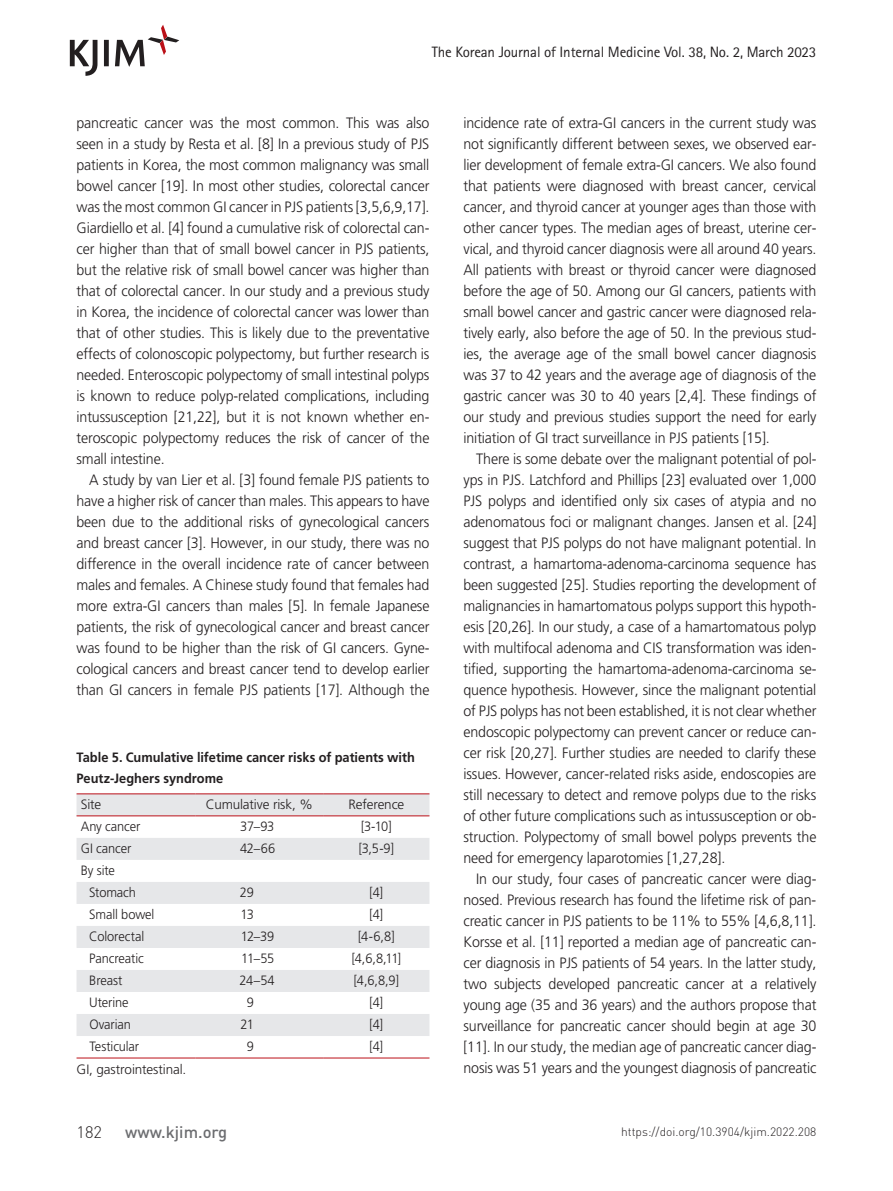
<style>
.page{position:relative;width:893px;height:1191px;background:#fff}
.page>*{position:absolute;margin:0;border:0;box-sizing:border-box;transform-origin:0 0}
.t1{font:500 16.5px "DIN Pro";color:#6c6d70}
.t2{font:300 16.5px "DIN Pro";color:#231f20}
.t3{font:300 15px/21px "Frutiger LT Std";letter-spacing:-.01em;color:#231f20;text-align:justify;scale:.95 1}
.t4{font:15px "Rotis Sans Serif Std";letter-spacing:-.01em;color:#231f20}
.t5{font:300 13.5px/22px "Frutiger LT Std";letter-spacing:-.01em;color:#231f20;scale:.95 1}
.t6{font:700 13.5px/21px "Frutiger LT Std";color:#231f20;scale:.95 1}
.t7{font:300 13.5px "Frutiger LT Std";letter-spacing:-.01em;color:#231f20}
.t8{font:300 12px "DIN Pro";color:#231f20}
</style>
<div class="page">
<svg style="left:70px;top:25px;width:109px;height:51px"></svg>
<svg style="left:77px;top:794px;width:352px;height:242px;fill:#e6e7e9"></svg>
<hr style="left:77px;top:793px;width:119px;height:1px;background:#bb1018">
<hr style="left:196px;top:793px;width:127px;height:1px;background:#bb1018">
<hr style="left:323px;top:793px;width:106px;height:1px;background:#bb1018">
<hr style="left:77px;top:815px;width:119px;height:1px;background:#bb1018">
<hr style="left:196px;top:815px;width:127px;height:1px;background:#bb1018">
<hr style="left:323px;top:815px;width:106px;height:1px;background:#bb1018">
<hr style="left:77px;top:1057px;width:119px;height:1px;background:#bb1018">
<hr style="left:196px;top:1057px;width:127px;height:1px;background:#bb1018">
<hr style="left:323px;top:1057px;width:106px;height:1px;background:#bb1018">
<p class="t4" style="left:432px;top:43px;width:386px">The Korean Journal of Internal Medicine Vol. 38, No. 2, March 2023</p>
<p class="t3" style="left:77px;top:112px;width:373px">pancreatic cancer was the most common. This was also seen in a study by Resta et al. [8] In a previous study of PJS patients in Korea, the most common malignancy was small bowel cancer [19]. In most other studies, colorectal cancer was the most common GI cancer in PJS patients [3,5,6,9,17].<br>Giardiello et al. [4] found a cumulative risk of colorectal can&shy;cer higher than that of small bowel cancer in PJS patients, but the relative risk of small bowel cancer was higher than that of colorectal cancer. In our study and a previous study in Korea, the incidence of colorectal cancer was lower than that of other studies. This is likely due to the preventative effects of colonoscopic polypectomy, but further research is needed. Enteroscopic polypectomy of small intestinal polyps is known to reduce polyp-related complications, including intussusception [21,22], but it is not known whether en&shy;teroscopic polypectomy reduces the risk of cancer of the small intestine.</p>
<p class="t3" style="left:77px;top:469px;width:373px;text-indent:13px">A study by van Lier et al. [3] found female PJS patients to have a higher risk of cancer than males. This appears to have been due to the additional risks of gynecological cancers and breast cancer [3]. However, in our study, there was no difference in the overall incidence rate of cancer between males and females. A Chinese study found that females had more extra-GI cancers than males [5]. In female Japanese patients, the risk of gynecological cancer and breast cancer was found to be higher than the risk of GI cancers. Gyne&shy;cological cancers and breast cancer tend to develop earlier than GI cancers in female PJS patients [17]. Although the</p>
<p class="t6" style="left:77px;top:746px;width:358px">Table 5. Cumulative lifetime cancer risks of patients with<br>Peutz-Jeghers syndrome</p>
<p class="t7" style="left:81px;top:797px;width:22px">Site</p>
<p class="t7" style="left:206px;top:797px;width:108px">Cumulative risk, %</p>
<p class="t7" style="left:348px;top:797px;width:57px">Reference</p>
<p class="t5" style="left:81px;top:816px;width:64px">Any cancer</p>
<p class="t5" style="left:240px;top:816px;width:37px">37–93</p>
<p class="t5" style="left:361px;top:816px;width:34px">[3-10]</p>
<p class="t5" style="left:81px;top:838px;width:55px">GI cancer</p>
<p class="t5" style="left:240px;top:838px;width:38px">42–66</p>
<p class="t5" style="left:359px;top:838px;width:39px">[3,5-9]</p>
<p class="t5" style="left:89px;top:860px;width:51px;text-indent:-9px">By site<br>Stomach</p>
<p class="t5" style="left:240px;top:882px;width:16px">29</p>
<p class="t5" style="left:370px;top:882px;width:16px">[4]</p>
<p class="t5" style="left:89px;top:904px;width:70px">Small bowel</p>
<p class="t5" style="left:241px;top:904px;width:16px">13</p>
<p class="t5" style="left:370px;top:904px;width:16px">[4]</p>
<p class="t5" style="left:89px;top:926px;width:59px">Colorectal</p>
<p class="t5" style="left:241px;top:926px;width:37px">12–39</p>
<p class="t5" style="left:358px;top:926px;width:40px">[4-6,8]</p>
<p class="t5" style="left:89px;top:948px;width:59px">Pancreatic</p>
<p class="t5" style="left:241px;top:948px;width:36px">11–55</p>
<p class="t5" style="left:352px;top:948px;width:53px">[4,6,8,11]</p>
<p class="t5" style="left:89px;top:970px;width:36px">Breast</p>
<p class="t5" style="left:240px;top:970px;width:39px">24–54</p>
<p class="t5" style="left:354px;top:970px;width:49px">[4,6,8,9]</p>
<p class="t5" style="left:89px;top:992px;width:43px">Uterine</p>
<p class="t5" style="left:247px;top:992px;width:9px">9</p>
<p class="t5" style="left:370px;top:992px;width:16px">[4]</p>
<p class="t5" style="left:89px;top:1014px;width:45px">Ovarian</p>
<p class="t5" style="left:240px;top:1014px;width:16px">21</p>
<p class="t5" style="left:370px;top:1014px;width:16px">[4]</p>
<p class="t5" style="left:89px;top:1036px;width:54px">Testicular</p>
<p class="t5" style="left:247px;top:1036px;width:9px">9</p>
<p class="t5" style="left:370px;top:1036px;width:16px">[4]</p>
<p class="t7" style="left:77px;top:1061px;width:111px">GI, gastrointestinal.</p>
<p class="t2" style="left:77px;top:1120px;width:27px">182</p>
<p class="t1" style="left:125px;top:1120px;width:104px">www.kjim.org</p>
<p class="t3" style="left:463px;top:112px;width:373px">incidence rate of extra-GI cancers in the current study was not significantly different between sexes, we observed ear&shy;lier development of female extra-GI cancers. We also found that patients were diagnosed with breast cancer, cervical cancer, and thyroid cancer at younger ages than those with other cancer types. The median ages of breast, uterine cer&shy;vical, and thyroid cancer diagnosis were all around 40 years.<br>All patients with breast or thyroid cancer were diagnosed before the age of 50. Among our GI cancers, patients with small bowel cancer and gastric cancer were diagnosed rela&shy;tively early, also before the age of 50. In the previous stud&shy;ies, the average age of the small bowel cancer diagnosis was 37 to 42 years and the average age of diagnosis of the gastric cancer was 30 to 40 years [2,4]. These findings of our study and previous studies support the need for early initiation of GI tract surveillance in PJS patients [15].</p>
<p class="t3" style="left:463px;top:448px;width:373px;text-indent:13px">There is some debate over the malignant potential of pol&shy;yps in PJS. Latchford and Phillips [23] evaluated over 1,000<br>PJS polyps and identified only six cases of atypia and no adenomatous foci or malignant changes. Jansen et al. [24] suggest that PJS polyps do not have malignant potential. In contrast, a hamartoma-adenoma-carcinoma sequence has been suggested [25]. Studies reporting the development of malignancies in hamartomatous polyps support this hypoth&shy;esis [20,26]. In our study, a case of a hamartomatous polyp with multifocal adenoma and CIS transformation was iden&shy;tified, supporting the hamartoma-adenoma-carcinoma se&shy;quence hypothesis. However, since the malignant potential of PJS polyps has not been established, it is not clear whether endoscopic polypectomy can prevent cancer or reduce can&shy;cer risk [20,27]. Further studies are needed to clarify these issues. However, cancer-related risks aside, endoscopies are still necessary to detect and remove polyps due to the risks of other future complications such as intussusception or ob&shy;struction. Polypectomy of small bowel polyps prevents the need for emergency laparotomies [1,27,28].</p>
<p class="t3" style="left:463px;top:868px;width:373px;text-indent:13px">In our study, four cases of pancreatic cancer were diag&shy;nosed. Previous research has found the lifetime risk of pan&shy;creatic cancer in PJS patients to be 11% to 55% [4,6,8,11].<br>Korsse et al. [11] reported a median age of pancreatic can&shy;cer diagnosis in PJS patients of 54 years. In the latter study, two subjects developed pancreatic cancer at a relatively young age (35 and 36 years) and the authors propose that surveillance for pancreatic cancer should begin at age 30 [11]. In our study, the median age of pancreatic cancer diag&shy;nosis was 51 years and the youngest diagnosis of pancreatic</p>
<p class="t8" style="left:621px;top:1123px;width:197px">https://doi.org/10.3904/kjim.2022.208</p>
</div>
